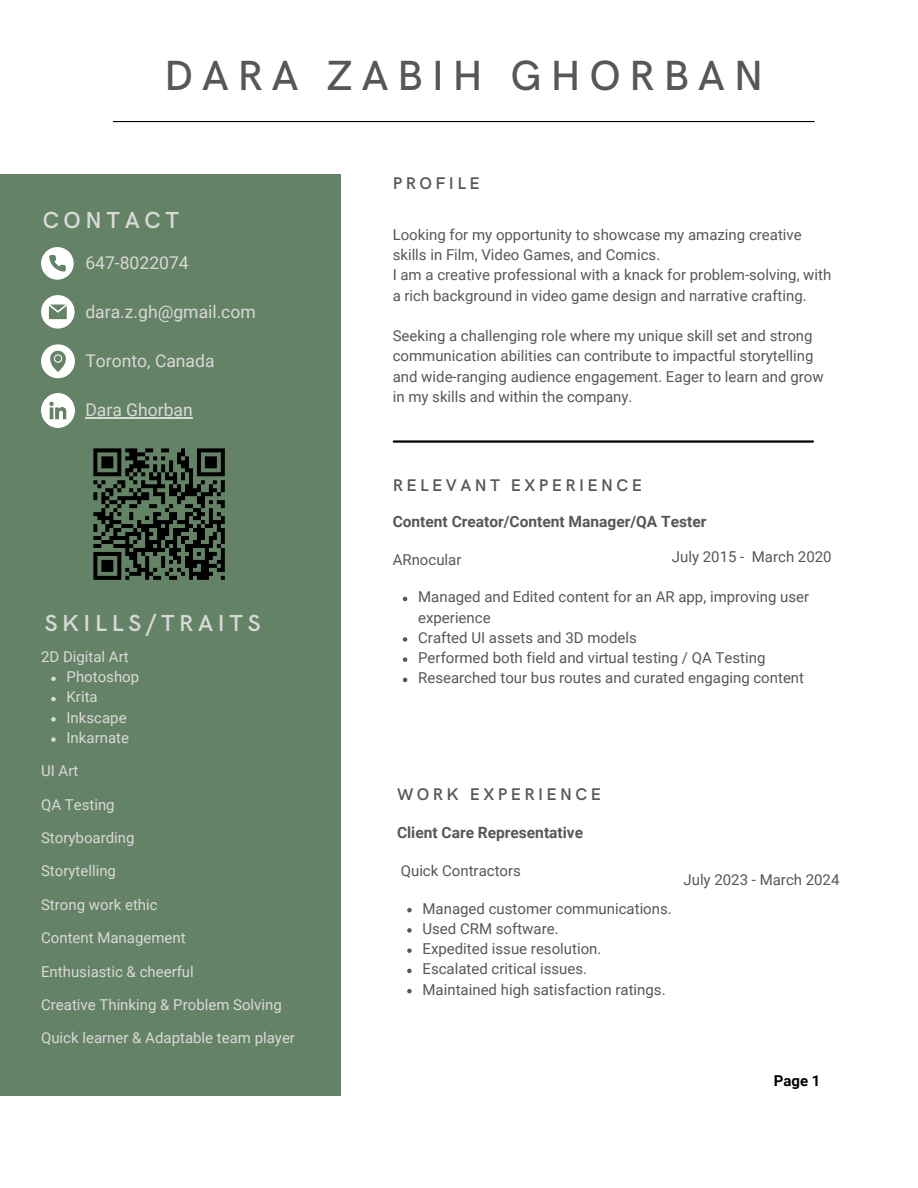
<style>
.page{position:relative;width:918px;height:1188px;background:#fff}
.page>*{position:absolute;margin:0;border:0;box-sizing:border-box;transform-origin:0 0}
.t1{font:500 42.3px "HK Grotesk";letter-spacing:.2em;color:#575757}
.t2{font:600 23.25px "HK Grotesk";letter-spacing:.2em;color:#d9d9d9}
.t3{font:17.55px "Roboto";color:#d9d9d9}
.t4{font:600 16.95px "HK Grotesk";letter-spacing:.2em;color:#575757}
.t5{font:700 15.45px "Roboto";color:#575757}
.t6{font:15px/20.2px "Roboto";color:#575757}
.t7{font:15px "Roboto";color:#d9d9d9}
.t8{font:700 15px "Roboto";color:#000}
</style>
<div class="page">
<hr style="left:113px;top:121px;width:702px;height:1px;background:#000">
<div style="left:0;top:175px;width:341px;height:921px;background:#648265"></div>
<hr style="left:394px;top:440px;width:419px;height:3px;background:#000">
<svg style="left:93px;top:448px;width:132px;height:132px"></svg>
<svg style="left:41px;top:247px;width:33px;height:33px"></svg>
<svg style="left:41px;top:295px;width:34px;height:34px"></svg>
<svg style="left:41px;top:344px;width:34px;height:34px"></svg>
<img style="left:41px;top:394px;width:34px;height:33px">
<hr style="left:85px;top:418px;width:108px;height:1px;background:#d9d9d9">
<svg style="left:51px;top:677px;width:5px;height:4px"></svg>
<svg style="left:51px;top:697px;width:5px;height:4px"></svg>
<svg style="left:51px;top:717px;width:5px;height:5px"></svg>
<svg style="left:51px;top:737px;width:5px;height:5px"></svg>
<svg style="left:403px;top:597px;width:4px;height:4px"></svg>
<svg style="left:403px;top:637px;width:4px;height:5px"></svg>
<svg style="left:403px;top:657px;width:4px;height:5px"></svg>
<svg style="left:403px;top:678px;width:4px;height:4px"></svg>
<svg style="left:407px;top:908px;width:5px;height:4px"></svg>
<svg style="left:407px;top:928px;width:5px;height:5px"></svg>
<svg style="left:407px;top:948px;width:5px;height:5px"></svg>
<svg style="left:407px;top:969px;width:5px;height:4px"></svg>
<svg style="left:407px;top:989px;width:5px;height:4px"></svg>
<p class="t1" style="left:164px;top:52px;width:601px">DARA ZABIH GHORBAN</p>
<p class="t2" style="left:43px;top:208px;width:138px">CONTACT</p>
<p class="t3" style="left:85px;top:253px;width:105px">647-8022074</p>
<h2 class="t3" style="left:85px;top:302px;width:172px">dara.z.gh@gmail.com</h2>
<p class="t3" style="left:85px;top:351px;width:131px">Toronto, Canada</p>
<p class="t3" style="left:85px;top:400px;width:109px">Dara Ghorban</p>
<p class="t2" style="left:45px;top:610px;width:217px">SKILLS/TRAITS</p>
<p class="t7" style="left:41px;top:648px;width:89px">2D Digital Art</p>
<p class="t7" style="left:67px;top:668px;width:74px">Photoshop</p>
<p class="t7" style="left:67px;top:689px;width:33px">Krita</p>
<p class="t7" style="left:67px;top:709px;width:62px">Inkscape</p>
<p class="t7" style="left:67px;top:729px;width:64px">Inkarnate</p>
<p class="t7" style="left:41px;top:762px;width:39px">UI Art</p>
<p class="t7" style="left:41px;top:796px;width:75px">QA Testing</p>
<h3 class="t7" style="left:41px;top:829px;width:95px">Storyboarding</h3>
<h4 class="t7" style="left:41px;top:863px;width:76px">Storytelling</h4>
<h4 class="t7" style="left:41px;top:896px;width:118px">Strong work ethic</h4>
<p class="t7" style="left:41px;top:929px;width:146px">Content Management</p>
<h4 class="t7" style="left:41px;top:963px;width:154px">Enthusiastic &amp; cheerful</h4>
<p class="t7" style="left:41px;top:996px;width:242px">Creative Thinking &amp; Problem Solving</p>
<h4 class="t7" style="left:41px;top:1029px;width:255px">Quick learner &amp; Adaptable team player</h4>
<h2 class="t4" style="left:393px;top:174px;width:88px">PROFILE</h2>
<p class="t6" style="left:393px;top:225px;width:411px">Looking for my opportunity to showcase my amazing creative skills in Film, Video Games, and Comics.</p>
<p class="t6" style="left:393px;top:265px;width:440px">I am a creative professional with a knack for problem-solving, with a rich background in video game design and narrative crafting.</p>
<p class="t6" style="left:393px;top:326px;width:432px">Seeking a challenging role where my unique skill set and strong communication abilities can contribute to impactful storytelling and wide-ranging audience engagement. Eager to learn and grow in my skills and within the company.</p>
<p class="t4" style="left:393px;top:475px;width:251px">RELEVANT EXPERIENCE</p>
<p class="t5" style="left:393px;top:513px;width:315px">Content Creator/Content Manager/QA Tester</p>
<p class="t6" style="left:393px;top:549px;width:70px">ARnocular</p>
<p class="t6" style="left:418px;top:587px;width:392px">Managed and Edited content for an AR app, improving user experience</p>
<h3 class="t6" style="left:418px;top:628px;width:220px">Crafted UI assets and 3D models</h3>
<h5 class="t6" style="left:418px;top:648px;width:349px">Performed both field and virtual testing / QA Testing</h5>
<p class="t6" style="left:418px;top:668px;width:387px">Researched tour bus routes and curated engaging content</p>
<p class="t6" style="left:672px;top:547px;width:161px">July 2015 - March 2020</p>
<p class="t4" style="left:397px;top:785px;width:205px">WORK EXPERIENCE</p>
<p class="t5" style="left:397px;top:824px;width:188px">Client Care Representative</p>
<p class="t6" style="left:401px;top:861px;width:122px">Quick Contractors</p>
<p class="t6" style="left:423px;top:898px;width:251px">Managed customer communications.</p>
<h3 class="t6" style="left:423px;top:919px;width:138px">Used CRM software.</h3>
<h5 class="t6" style="left:423px;top:939px;width:180px">Expedited issue resolution.</h5>
<p class="t6" style="left:423px;top:959px;width:166px">Escalated critical issues.</p>
<p class="t6" style="left:423px;top:979px;width:245px">Maintained high satisfaction ratings.</p>
<p class="t6" style="left:683px;top:869px;width:158px">July 2023 - March 2024</p>
<p class="t8" style="left:774px;top:1072px;width:48px">Page 1</p>
</div>
